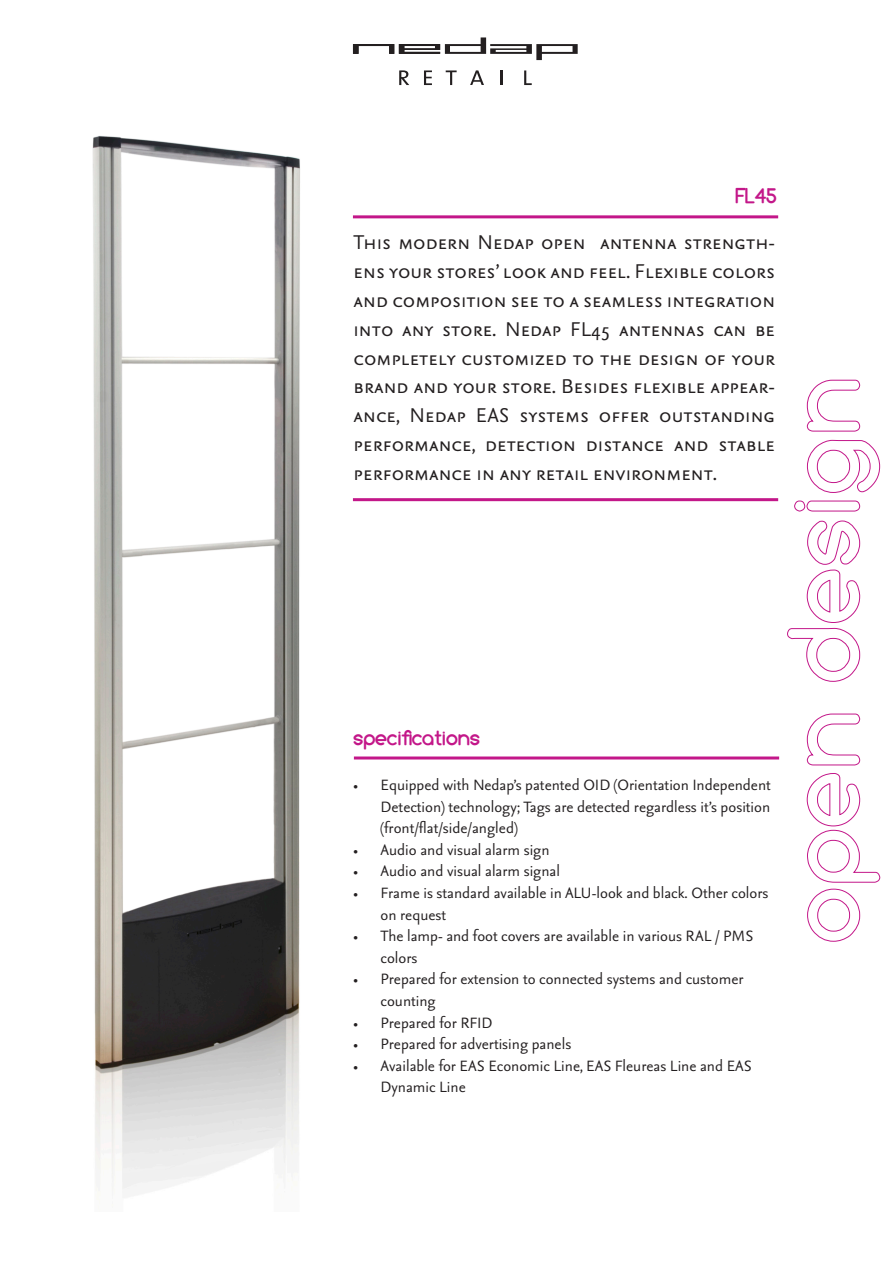
<style>
.page{position:relative;width:893px;height:1263px;background:#fff}
.page>*{position:absolute;margin:0;border:0;box-sizing:border-box;transform-origin:0 0}
.t1{font:24px/28.8px "Seria Sans Italic Caps";color:#231f20;text-align:justify}
.t2{font:700 21px "Comfortaa";color:#c31789}
.t3{font:18px/21.6px "Seria Sans";color:#231f20}
</style>
<div class="page">
<svg style="left:399px;top:70px;width:10px;height:15px"></svg>
<svg style="left:424px;top:70px;width:8px;height:15px"></svg>
<svg style="left:446px;top:70px;width:11px;height:15px"></svg>
<svg style="left:470px;top:70px;width:14px;height:15px"></svg>
<svg style="left:501px;top:70px;width:2px;height:15px"></svg>
<svg style="left:524px;top:70px;width:8px;height:15px"></svg>
<svg style="left:353px;top:37px;width:225px;height:23px"></svg>
<hr style="left:353px;top:215px;width:425px;height:3px;background:#c31789">
<hr style="left:353px;top:498px;width:425px;height:3px;background:#c31789">
<svg style="left:807px;top:889px;width:53px;height:53px"></svg>
<svg style="left:807px;top:773px;width:73px;height:109px"></svg>
<svg style="left:807px;top:714px;width:53px;height:51px"></svg>
<svg style="left:787px;top:521px;width:73px;height:161px"></svg>
<svg style="left:794px;top:501px;width:66px;height:10px"></svg>
<svg style="left:807px;top:440px;width:73px;height:53px"></svg>
<svg style="left:807px;top:380px;width:53px;height:51px"></svg>
<img style="left:92px;top:136px;width:208px;height:1053px">
<hr style="left:354px;top:756px;width:425px;height:3px;background:#c31789">
<p class="t2" style="left:736px;top:184px;width:43px">FL45</p>
<p class="t1" style="left:354px;top:229px;width:423px">This modern Nedap open antenna strength&shy;ens your stores’ look and feel. Flexible colors and composition see to a seamless integration into any store. Nedap FL45 antennas can be completely customized to the design of your brand and your store. Besides flexible appear&shy;ance, Nedap EAS systems offer outstanding performance, detection distance and stable performance in any retail environment.</p>
<p class="t2" style="left:354px;top:726px;width:128px">specifications</p>
<p class="t3" style="left:381px;top:774px;width:392px;text-align:justify;text-indent:-27px">• Equipped with Nedap’s patented OID (Orientation Independent Detection) technology; Tags are detected regardless it’s position (front/flat/side/angled)</p>
<p class="t3" style="left:354px;top:839px;width:198px">• Audio and visual alarm sign</p>
<p class="t3" style="left:354px;top:861px;width:208px">• Audio and visual alarm signal</p>
<p class="t3" style="left:381px;top:882px;width:389px;text-indent:-27px">• Frame is standard available in ALU-look and black. Other colors on request</p>
<p class="t3" style="left:381px;top:926px;width:374px;text-indent:-27px">• The lamp- and foot covers are available in various RAL / PMS colors</p>
<p class="t3" style="left:381px;top:969px;width:364px;text-indent:-27px">• Prepared for extension to connected systems and customer counting</p>
<p class="t3" style="left:354px;top:1012px;width:140px">• Prepared for RFID</p>
<p class="t3" style="left:354px;top:1034px;width:219px">• Prepared for advertising panels</p>
<p class="t3" style="left:381px;top:1055px;width:373px;text-indent:-27px">• Available for EAS Economic Line, EAS Fleureas Line and EAS<br>Dynamic Line</p>
</div>
